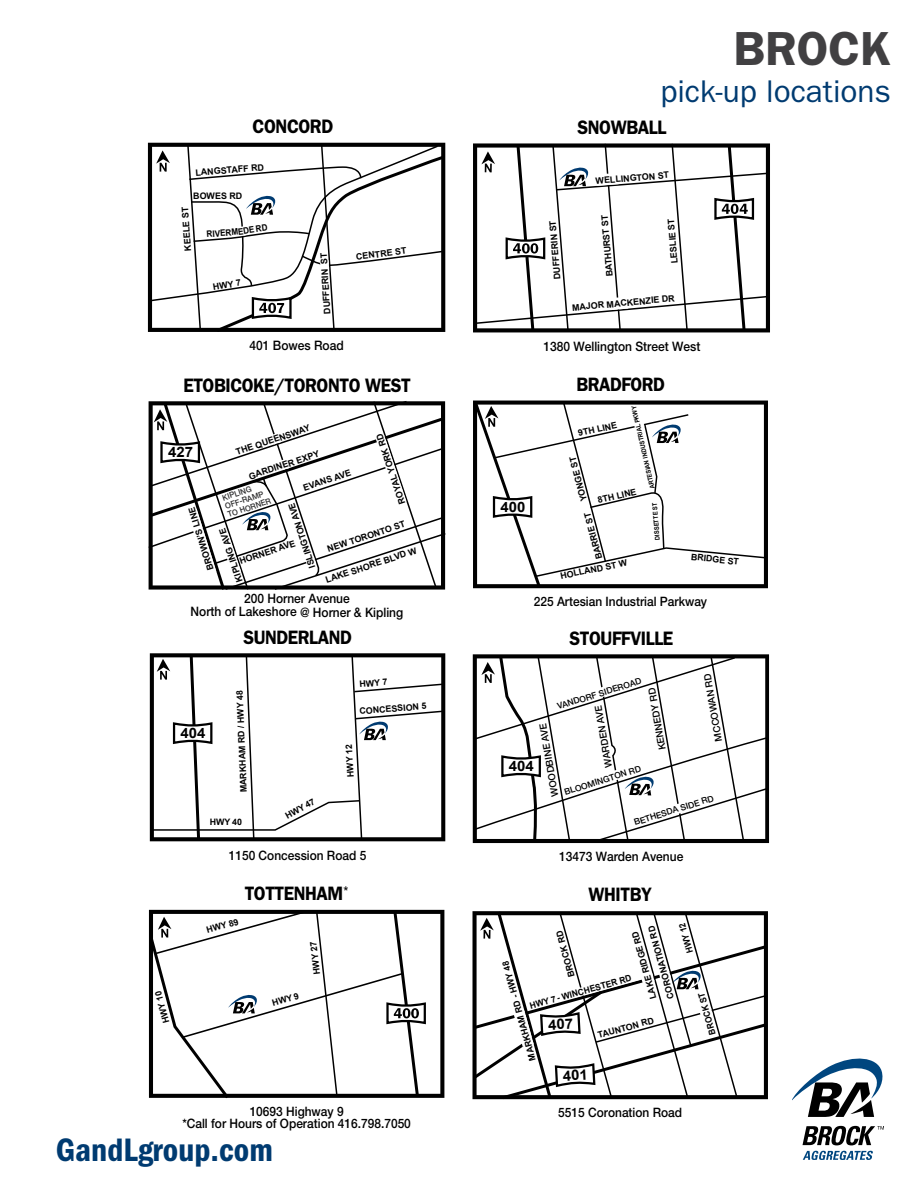
<style>
.page{position:relative;width:918px;height:1188px;background:#fff}
.page>*{position:absolute;margin:0;border:0;box-sizing:border-box;transform-origin:0 0}
.t1{font:600 48px "Franklin Gothic";color:#414042}
.t2{font:600 condensed 33.6px "Franklin Gothic";color:#003b71}
.t3{font:31.5px "ITC Franklin Gothic Std";color:#003b71}
.t4{font:600 19.65px "Franklin Gothic";letter-spacing:-.025em;color:#000;scale:.92 1}
.t5{font:600 19.5px "Franklin Gothic";letter-spacing:-.025em;color:#000;scale:.92 1}
.t6{font:700 14.4px "Arial";color:#000;scale:1.04 1}
.t7{font:700 14.25px "Arial";color:#000;scale:1.04 1}
.t8{font:500 13.05px/11.4px "Helvetica Neue LT Std";color:#000;text-align:center;scale:.92 1}
.t9{font:500 12.9px "Helvetica Neue LT Std";color:#000;scale:.92 1}
.t10{font:500 9.6px "Helvetica Neue LT Std";color:#000}
.t11{font:700 9px "Arial";color:#000}
.t12{font:700 9px "Arial";color:#000;scale:.91 1}
.t13{font:700 8.85px "Arial";color:#000}
.t14{font:700 8.85px "Arial";color:#000;scale:.96 1}
.t15{font:700 8.85px "Arial";color:#000;scale:.94 1}
.t16{font:500 8.7px "Helvetica Neue LT Std";color:#000}
.t17{font:500 8.1px/8.6px "Helvetica Neue LT Std";color:#2e2e2f;scale:.95 1}
.t18{font:700 6.45px "Arial";color:#000;scale:.9 1}
</style>
<div class="page">
<svg style="left:427px;top:910px;width:17px;height:188px"></svg>
<svg style="left:149px;top:909px;width:278px;height:190px"></svg>
<svg style="left:148px;top:143px;width:38px;height:189px"></svg>
<svg style="left:150px;top:145px;width:36px;height:157px"></svg>
<svg style="left:473px;top:400px;width:294px;height:189px"></svg>
<svg style="left:474px;top:143px;width:296px;height:190px"></svg>
<svg style="left:473px;top:654px;width:296px;height:190px"></svg>
<svg style="left:149px;top:401px;width:296px;height:189px"></svg>
<svg style="left:150px;top:653px;width:295px;height:189px"></svg>
<svg style="left:803px;top:1126px;width:81px;height:19px"></svg>
<svg style="left:803px;top:1151px;width:70px;height:9px"></svg>
<svg style="left:792px;top:1059px;width:91px;height:58px"></svg>
<svg style="left:472px;top:911px;width:296px;height:189px"></svg>
<svg style="left:186px;top:142px;width:259px;height:190px"></svg>
<h3 class="t4" style="left:253px;top:115px;width:89px">CONCORD</h3>
<p class="t11" style="left:195px;top:167px;width:70px;rotate:-5deg">LANGSTAFF RD</p>
<p class="t11" style="left:193px;top:190px;width:51px;rotate:-1deg">BOWES RD</p>
<p class="t11" style="left:182px;top:251px;width:45px;rotate:-94deg">KEELE ST</p>
<p class="t12" style="left:212px;top:228px;width:22px;rotate:-5deg">IVER</p>
<p class="t11" style="left:212px;top:281px;width:30px;rotate:-9deg">HWY 7</p>
<p class="t11" style="left:321px;top:314px;width:63px;rotate:-93deg">DUFFERIN ST</p>
<h3 class="t8" style="left:250px;top:340px;width:104px">401 Bowes Road</h3>
<p class="t11" style="left:355px;top:251px;width:52px;rotate:-7deg">CENTRE ST</p>
<h3 class="t5" style="left:183px;top:373px;width:249px">ETOBICOKE/TORONTO WEST</h3>
<p class="t13" style="left:234px;top:446px;width:79px;rotate:-18deg">THE QUEENSWAY</p>
<p class="t13" style="left:397px;top:506px;width:75px;rotate:-108deg">ROYAL YORK RD</p>
<h3 class="t6" style="left:168px;top:443px;width:26px">427</h3>
<p class="t13" style="left:247px;top:471px;width:75px;rotate:-18deg">GARDINER EXPY</p>
<p class="t13" style="left:302px;top:482px;width:51px;rotate:-18deg">EVANS AVE</p>
<p class="t17" style="left:221px;top:494px;width:49px;rotate:-18deg">KIPLING<br>OFF-RAMP<br>TO HORNER</p>
<p class="t13" style="left:307px;top:569px;width:70px;rotate:-108deg">ISLINGTON AVE</p>
<p class="t13" style="left:205px;top:572px;width:67px;rotate:-107deg">BROWN’S LINE</p>
<p class="t13" style="left:326px;top:544px;width:83px;rotate:-18deg">NEW TORONTO ST</p>
<p class="t13" style="left:234px;top:583px;width:57px;rotate:-108deg">KIPLING AVE</p>
<p class="t13" style="left:238px;top:555px;width:60px;rotate:-18deg">HORNER AVE</p>
<p class="t13" style="left:324px;top:574px;width:97px;rotate:-18deg">LAKE SHORE BLVD W</p>
<h3 class="t8" style="left:191px;top:592px;width:233px;line-height:13.2px">200 Horner Avenue<br>North of Lakeshore @ Horner &amp; Kipling</h3>
<h3 class="t7" style="left:181px;top:724px;width:25px">404</h3>
<h3 class="t5" style="left:244px;top:625px;width:119px">SUNDERLAND</h3>
<p class="t13" style="left:359px;top:678px;width:29px;rotate:-5deg">HWY 7</p>
<p class="t13" style="left:238px;top:793px;width:104px;rotate:-92deg">MARKHAM RD / HWY 48</p>
<p class="t13" style="left:359px;top:706px;width:69px;rotate:-5deg">CONCESSION 5</p>
<p class="t13" style="left:345px;top:778px;width:34px;rotate:-93deg">HWY 12</p>
<p class="t13" style="left:210px;top:816px;width:34px">HWY 40</p>
<p class="t13" style="left:283px;top:811px;width:34px;rotate:-29deg">HWY 47</p>
<h3 class="t8" style="left:229px;top:849px;width:151px">1150 Concession Road 5</h3>
<h3 class="t5" style="left:245px;top:882px;width:115px">TOTTENHAM<sup>*</sup></h3>
<p class="t13" style="left:161px;top:1024px;width:34px;rotate:-105deg">HWY 10</p>
<p class="t13" style="left:205px;top:925px;width:34px;rotate:-16deg">HWY 89</p>
<p class="t13" style="left:271px;top:997px;width:29px;rotate:-16deg">HWY 9</p>
<p class="t13" style="left:311px;top:975px;width:34px;rotate:-97deg">HWY 27</p>
<h3 class="t8" style="left:182px;top:1106px;width:250px">10693 Highway 9<br>*Call for Hours of Operation 416.798.7050</h3>
<h2 class="t2" style="left:56px;top:1130px;width:219px">GandLgroup.com</h2>
<h1 class="t1" style="left:734px;top:20px;width:159px">BROCK</h1>
<h3 class="t3" style="left:660px;top:74px;width:232px">pick-up locations</h3>
<h3 class="t5" style="left:577px;top:115px;width:98px">SNOWBALL</h3>
<p class="t13" style="left:595px;top:175px;width:75px;rotate:-5deg">WELLINGTON ST</p>
<p class="t13" style="left:552px;top:280px;width:61px;rotate:-95deg">DUFFERIN ST</p>
<p class="t13" style="left:604px;top:277px;width:64px;rotate:-95deg">BATHURST ST</p>
<p class="t13" style="left:669px;top:264px;width:47px;rotate:-95deg">LESLIE ST</p>
<p class="t11" style="left:572px;top:301px;width:105px;rotate:-5deg">MAJOR MACKENZIE DR</p>
<h3 class="t7" style="left:500px;top:498px;width:25px">400</h3>
<h3 class="t8" style="left:543px;top:340px;width:172px">1380 Wellington Street West</h3>
<h3 class="t5" style="left:576px;top:373px;width:98px">BRADFORD</h3>
<p class="t13" style="left:577px;top:428px;width:41px;rotate:-12deg">9TH LINE</p>
<p class="t18" style="left:649px;top:490px;width:96px;rotate:-103deg">ARTESIAN INDUSTRIAL PKWY</p>
<p class="t18" style="left:653px;top:540px;width:43px;rotate:-94deg">DISSETTE ST</p>
<p class="t13" style="left:578px;top:503px;width:47px;rotate:-105deg">YONGE ST</p>
<p class="t13" style="left:597px;top:494px;width:41px;rotate:-13deg">8TH LINE</p>
<p class="t13" style="left:594px;top:561px;width:49px;rotate:-105deg">BARRIE ST</p>
<p class="t13" style="left:559px;top:570px;width:69px;rotate:-12deg">HOLLAND ST W</p>
<p class="t13" style="left:692px;top:551px;width:50px;rotate:6deg">BRIDGE ST</p>
<h3 class="t9" style="left:534px;top:594px;width:190px">225 Artesian Industrial Parkway</h3>
<h3 class="t5" style="left:570px;top:626px;width:114px">STOUFFVILLE</h3>
<p class="t10" style="left:713px;top:742px;width:70px;rotate:-100deg">MCCOWAN RD</p>
<p class="t16" style="left:556px;top:701px;width:89px;rotate:-17deg">VANDORF SIDEROAD</p>
<p class="t10" style="left:657px;top:751px;width:64px;rotate:-100deg">KENNEDY RD</p>
<p class="t10" style="left:603px;top:769px;width:64px;rotate:-100deg">WARDEN AVE</p>
<p class="t10" style="left:550px;top:798px;width:75px;rotate:-100deg">WOODBINE AVE</p>
<h3 class="t6" style="left:509px;top:757px;width:26px">404</h3>
<p class="t16" style="left:563px;top:787px;width:81px;rotate:-17deg">BLOOMINGTON RD</p>
<p class="t16" style="left:633px;top:817px;width:84px;rotate:-17deg">BETHESDA SIDE RD</p>
<h3 class="t8" style="left:559px;top:851px;width:137px">13473 Warden Avenue</h3>
<h3 class="t5" style="left:589px;top:883px;width:70px">WHITBY</h3>
<p class="t13" style="left:566px;top:978px;width:49px;rotate:-106deg">BROCK RD</p>
<p class="t13" style="left:648px;top:1000px;width:72px;rotate:-106deg">LAKE RIDGE RD</p>
<p class="t15" style="left:685px;top:954px;width:34px;rotate:-106deg">HWY 12</p>
<p class="t13" style="left:666px;top:1000px;width:77px;rotate:-106deg">CORONATION RD</p>
<p class="t13" style="left:596px;top:1030px;width:59px;rotate:-16deg">TAUNTON RD</p>
<p class="t13" style="left:528px;top:1062px;width:104px;rotate:-106deg">MARKHAM RD - HWY 48</p>
<p class="t14" style="left:529px;top:1001px;width:111px;rotate:-16deg">HWY 7- WINCHESTER RD</p>
<p class="t15" style="left:707px;top:1036px;width:48px;rotate:-106deg">BROCK ST</p>
<h3 class="t8" style="left:558px;top:1107px;width:136px">5515 Coronation Road</h3>
</div>
